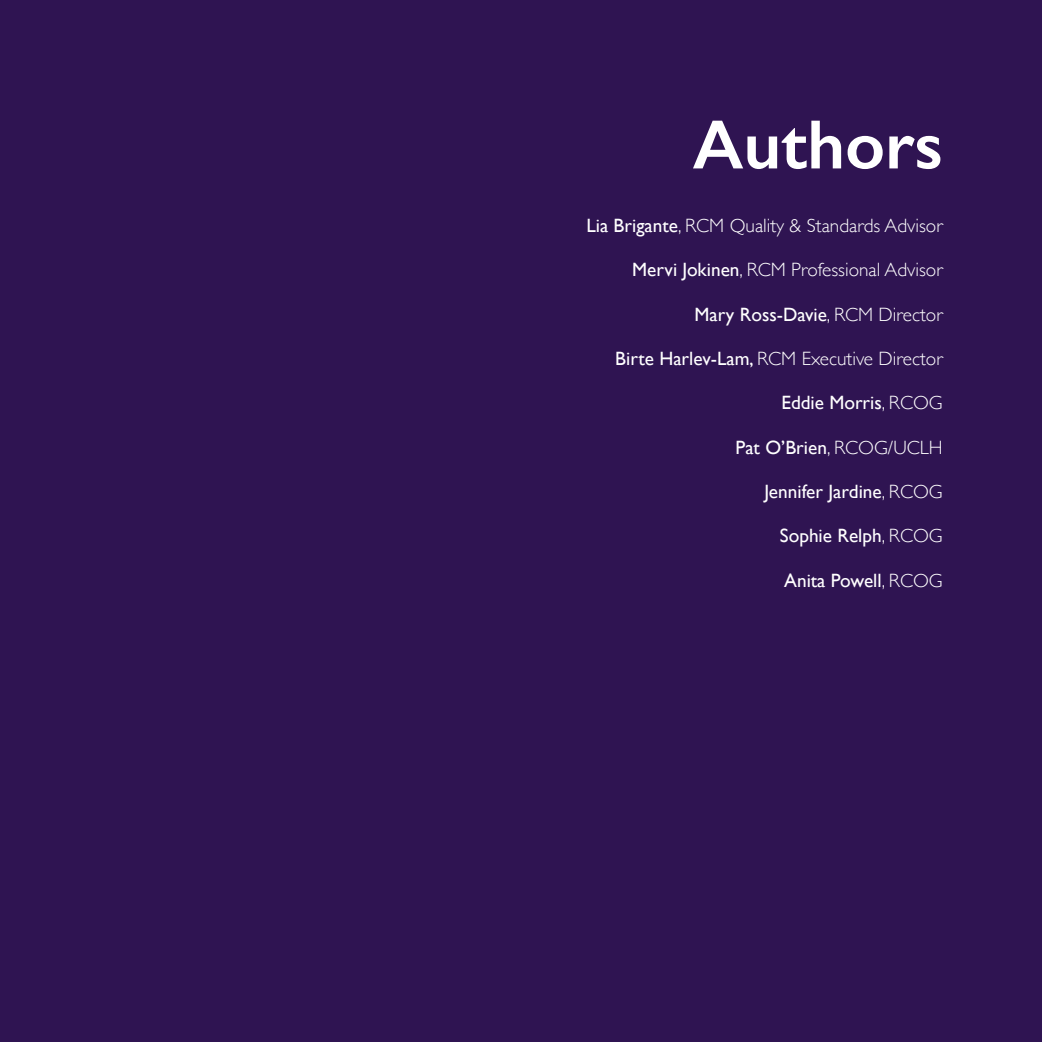
<style>
.page{position:relative;width:1042px;height:1042px;background:#2f1452}
.page>*{position:absolute;margin:0;border:0;box-sizing:border-box;transform-origin:0 0}
.t1{font:600 70px "Gill Sans";color:#fff}
.t2{font:19.25px "Gill Sans";color:#fff}
.t3{font:300 19.25px "Gill Sans";color:#fff}
.s1{font-weight:400}
.s2{font-weight:300}
</style>
<div class="page">
<h1 class="t1" style="left:692px;top:102px;width:252px">Authors</h1>
<p class="t3" style="left:586px;top:210px;width:358px"><span class="s1">Lia Brigante</span>, RCM Quality &amp; Standards Advisor</p>
<p class="t3" style="left:632px;top:255px;width:312px"><span class="s1">Mervi Jokinen</span>, RCM Professional Advisor</p>
<p class="t2" style="left:694px;top:303px;width:250px">Mary Ross-Davie<span class="s2">, RCM Director</span></p>
<p class="t3" style="left:615px;top:343px;width:329px"><span class="s1">Birte Harlev-Lam,</span> RCM Executive Director</p>
<p class="t2" style="left:781px;top:391px;width:163px">Eddie Morris<span class="s2">, RCOG</span></p>
<p class="t2" style="left:735px;top:436px;width:209px">Pat O’Brien<span class="s2">, RCOG/UCLH</span></p>
<p class="t2" style="left:764px;top:480px;width:180px">Jennifer Jardine<span class="s2">, RCOG</span></p>
<p class="t2" style="left:780px;top:524px;width:164px">Sophie Relph<span class="s2">, RCOG</span></p>
<p class="t2" style="left:784px;top:569px;width:160px">Anita Powell<span class="s2">, RCOG</span></p>
</div>
